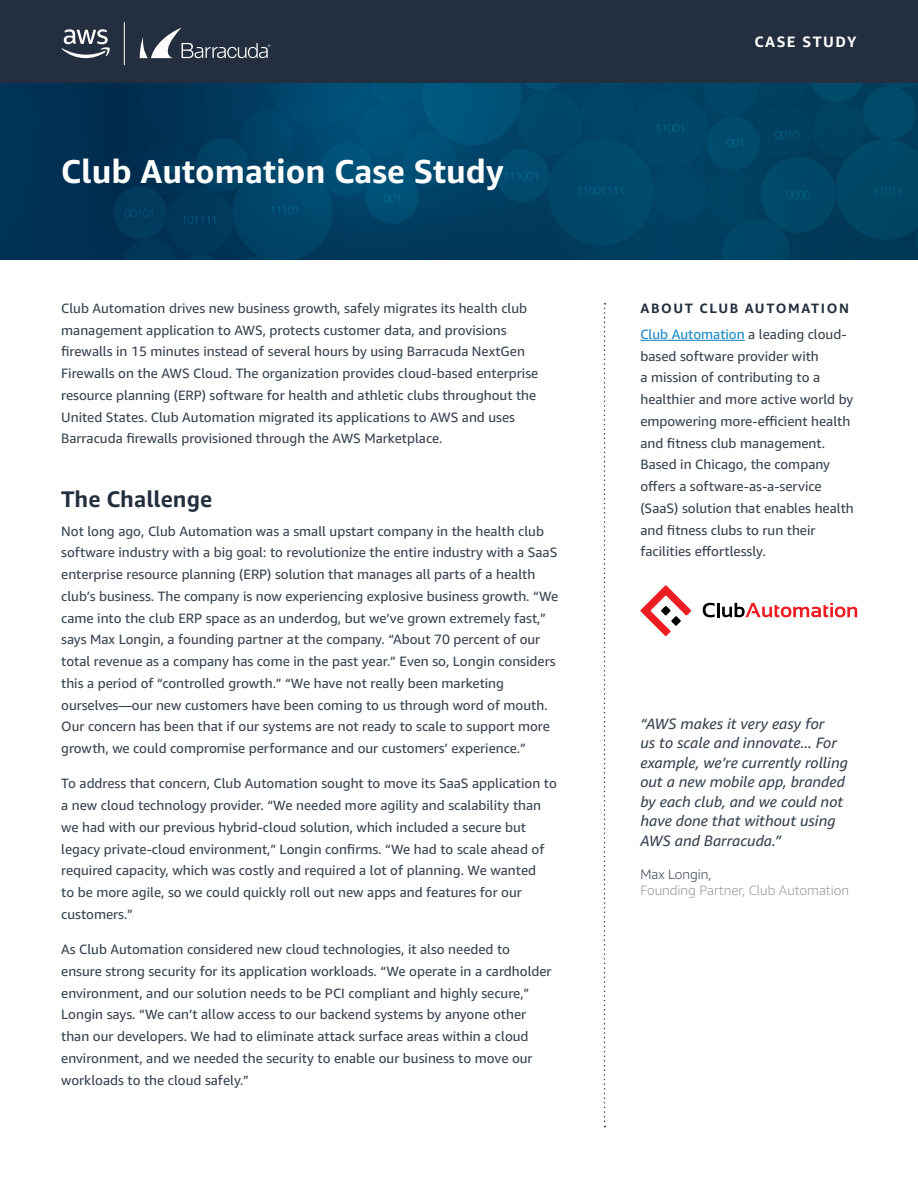
<style>
.page{position:relative;width:918px;height:1188px;background:#fff}
.page>*{position:absolute;margin:0;border:0;box-sizing:border-box;transform-origin:0 0}
.t1{font:700 33px "Amazon Ember";color:#fff}
.t2{font:700 22.5px "Amazon Ember";color:#232f3e}
.t3{font:italic 15px/19.5px "Amazon Ember";color:#394451}
.t4{font:700 15px "Amazon Ember";letter-spacing:.1em;color:#fff}
.t5{font:13.5px/21.8px "Amazon Ember";color:#394451}
.t6{font:700 13.5px/26.1px "Amazon Ember";letter-spacing:.12em;color:#232f3e}
.t7{font:300 13.5px "Amazon Ember";color:#91979f}
.t8{font:300 13.5px "Amazon Ember";color:#394451}
.s1{font-weight:400;color:#1a8ac3}
.s2{font-weight:400;color:#394451}
</style>
<div class="page">
<img style="left:0;top:83px;width:918px;height:176px">
<div style="left:0;top:0;width:918px;height:83px;background:#232f3e"></div>
<hr style="left:124px;top:22px;width:1px;height:43px;background:#fff">
<svg style="left:62px;top:29px;width:48px;height:29px"></svg>
<svg style="left:140px;top:28px;width:130px;height:30px"></svg>
<hr style="left:640px;top:340px;width:105px;height:1px;background:#1a8ac3">
<svg style="left:604px;top:303px;width:1px;height:824px"></svg>
<svg style="left:703px;top:603px;width:12px;height:14px"></svg>
<hr style="left:717px;top:603px;width:3px;height:14px;background:#000">
<svg style="left:722px;top:603px;width:135px;height:14px"></svg>
<svg style="left:640px;top:585px;width:51px;height:51px"></svg>
<svg style="left:661px;top:606px;width:10px;height:10px"></svg>
<svg style="left:671px;top:616px;width:10px;height:10px"></svg>
<h1 class="t1" style="left:61px;top:151px;width:445px">Club Automation Case Study</h1>
<p class="t5" style="left:61px;top:297px;width:479px">Club Automation drives new business growth, safely migrates its health club management application to AWS, protects customer data, and provisions firewalls in 15 minutes instead of several hours by using Barracuda NextGen Firewalls on the AWS Cloud. The organization provides cloud-based enterprise resource planning (ERP) software for health and athletic clubs throughout the United States. Club Automation migrated its applications to AWS and uses Barracuda firewalls provisioned through the AWS Marketplace.</p>
<h2 class="t2" style="left:61px;top:485px;width:153px">The Challenge</h2>
<p class="t5" style="left:61px;top:520px;width:499px">Not long ago, Club Automation was a small upstart company in the health club software industry with a big goal: to revolutionize the entire industry with a SaaS enterprise resource planning (ERP) solution that manages all parts of a health club’s business. The company is now experiencing explosive business growth. “We came into the club ERP space as an underdog, but we’ve grown extremely fast,” says Max Longin, a founding partner at the company. “About 70 percent of our total revenue as a company has come in the past year.” Even so, Longin considers this a period of “controlled growth.” “We have not really been marketing ourselves—our new customers have been coming to us through word of mouth.<br>Our concern has been that if our systems are not ready to scale to support more growth, we could compromise performance and our customers’ experience.”</p>
<p class="t5" style="left:61px;top:773px;width:497px">To address that concern, Club Automation sought to move its SaaS application to a new cloud technology provider. “We needed more agility and scalability than we had with our previous hybrid-cloud solution, which included a secure but legacy private-cloud environment,” Longin confirms. “We had to scale ahead of required capacity, which was costly and required a lot of planning. We wanted<br>to be more agile, so we could quickly roll out new apps and features for our customers.”</p>
<p class="t5" style="left:61px;top:938px;width:492px">As Club Automation considered new cloud technologies, it also needed to ensure strong security for its application workloads. “We operate in a cardholder environment, and our solution needs to be PCI compliant and highly secure,” Longin says. “We can’t allow access to our backend systems by anyone other than our developers. We had to eliminate attack surface areas within a cloud environment, and we needed the security to enable our business to move our workloads to the cloud safely.”</p>
<p class="t4" style="left:754px;top:32px;width:104px">CASE STUDY</p>
<p class="t6" style="left:640px;top:295px;width:210px">ABOUT CLUB AUTOMATION<br><span class="s1">Club Automation</span> <span class="s2">a leading cloud-</span></p>
<p class="t5" style="left:640px;top:345px;width:215px">based software provider with<br>a mission of contributing to a healthier and more active world by empowering more-efficient health and fitness club management.<br>Based in Chicago, the company offers a software-as-a-service (SaaS) solution that enables health and fitness clubs to run their facilities effortlessly.</p>
<p class="t3" style="left:640px;top:714px;width:209px">“AWS makes it very easy for<br>us to scale and innovate... For example, we’re currently rolling out a new mobile app, branded by each club, and we could not have done that without using<br>AWS and Barracuda.”</p>
<p class="t8" style="left:640px;top:866px;width:73px">Max Longin,</p>
<p class="t7" style="left:640px;top:882px;width:210px">Founding Partner, Club Automation</p>
</div>
